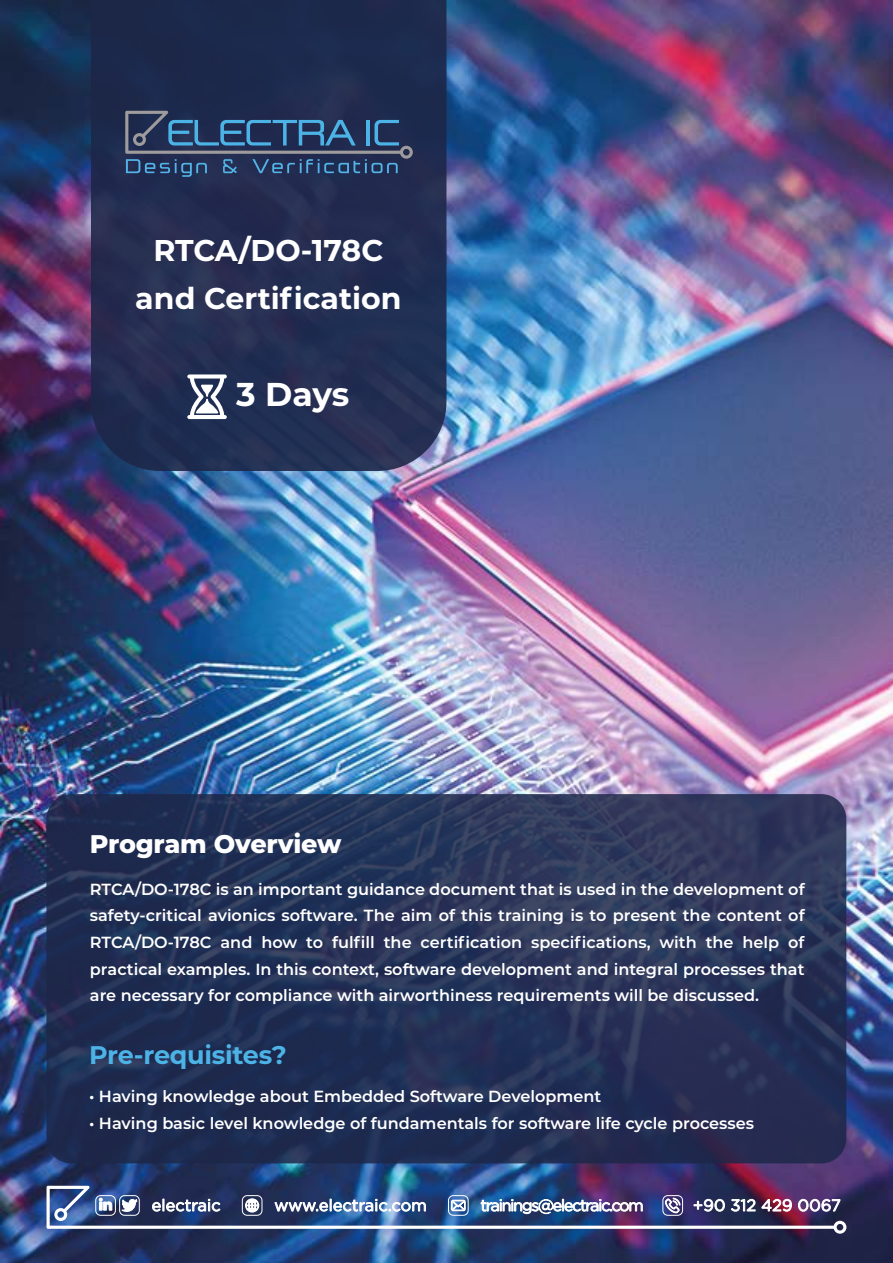
<style>
.page{position:relative;width:893px;height:1263px;background:#fff}
.page>*{position:absolute;margin:0;border:0;box-sizing:border-box;transform-origin:0 0}
.t1{font:700 33px "Montserrat";color:#fff}
.t2{font:700 30px/48px "Montserrat";color:#fff;text-align:center}
.t3{font:800 25.5px "Montserrat";letter-spacing:-.01em;color:#fff}
.t4{font:700 25.5px "Montserrat";letter-spacing:-.01em;color:#4cb3e6}
.t5{font:600 16.05px/26.7px "Montserrat";color:#fff;text-align:justify}
</style>
<div class="page">
<img style="left:0;top:0;width:893px;height:1263px">
<svg style="left:91px;top:0;width:355px;height:471px;background:#222d51"></svg>
<svg style="left:125px;top:111px;width:288px;height:66px;background:#30476b"></svg>
<svg style="left:46px;top:794px;width:800px;height:369px;background:#253155"></svg>
<img style="left:47px;top:1186px;width:799px;height:48px">
<div style="left:663px;top:1195px;width:20px;height:20px;border:1px solid #fff;border-radius:5px"></div>
<svg style="left:187px;top:374px;width:40px;height:45px"></svg>
<h2 class="t2" style="left:135px;top:225px;width:268px">RTCA/DO-178C and Certification</h2>
<h1 class="t1" style="left:236px;top:371px;width:115px">3 Days</h1>
<h3 class="t3" style="left:90px;top:825px;width:253px">Program Overview</h3>
<p class="t5" style="left:90px;top:875px;width:716px">RTCA/DO-178C is an important guidance document that is used in the development of safety-critical avionics software. The aim of this training is to present the content of RTCA/DO-178C and how to fulfill the certification specifications, with the help of practical examples. In this context, software development and integral processes that are necessary for compliance with airworthiness requirements will be discussed.</p>
<h3 class="t4" style="left:89px;top:1036px;width:199px">Pre-requisites?</h3>
<p class="t5" style="left:89px;top:1082px;width:514px">• Having knowledge about Embedded Software Development</p>
<p class="t5" style="left:89px;top:1109px;width:666px">• Having basic level knowledge of fundamentals for software life cycle processes</p>
</div>
